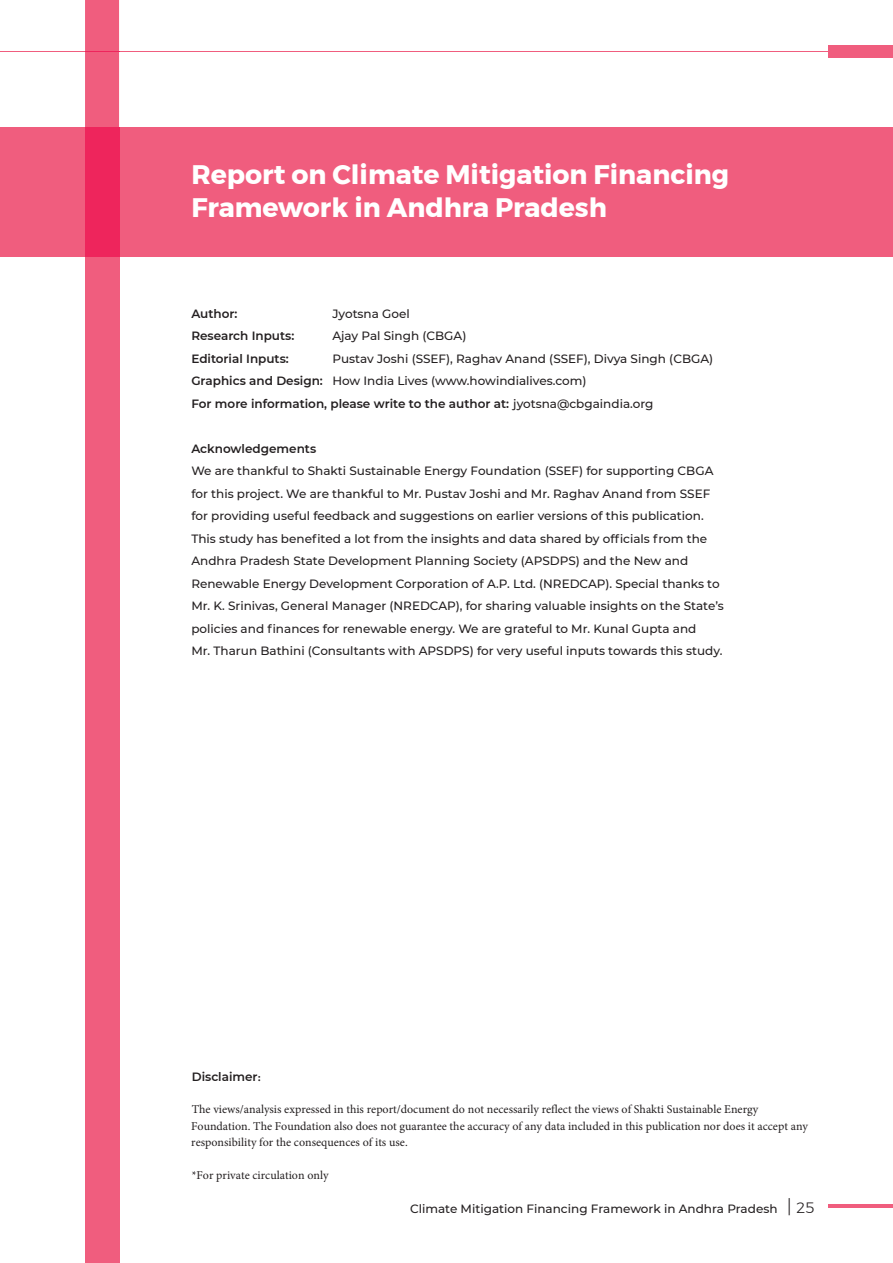
<style>
.page{position:relative;width:893px;height:1263px;background:#fff}
.page>*{position:absolute;margin:0;border:0;box-sizing:border-box;transform-origin:0 0}
.t1{font:700 26.7px/32.2px "Montserrat";color:#fff}
.t2{font:500 12px/22.5px "Montserrat";color:#231f20}
.t3{font:12px/16.5px "Minion Pro";color:#231f20}
.t4{font:600 12px "Montserrat";color:#231f20}
.s1{font-weight:600}
.s2{font-family:"Minion Pro";font-weight:700}
.s3{font-weight:300;font-size:18px}
.s4{font-weight:300;font-size:15px}
</style>
<div class="page">
<hr style="left:0;top:51px;width:843px;height:1px;background:#f05d7e">
<div style="left:828px;top:45px;width:65px;height:13px;background:#f05d7e"></div>
<hr style="left:828px;top:1205px;width:65px;height:3px;background:#f05d7e">
<div style="left:0;top:127px;width:893px;height:130px;background:#f05d7e"></div>
<div style="left:85px;top:0;width:34px;height:127px;background:#f05d7e"></div>
<hr style="left:85px;top:51px;width:34px;height:1px;background:#ee255c">
<div style="left:85px;top:257px;width:34px;height:1006px;background:#f05d7e"></div>
<div style="left:85px;top:127px;width:34px;height:130px;background:#ee255c"></div>
<h1 class="t1" style="left:191px;top:159px;width:539px">Report on Climate Mitigation Financing<br>Framework in Andhra Pradesh</h1>
<p class="t4" style="left:191px;top:305px;width:48px">Author:</p>
<p class="t2" style="left:332px;top:302px;width:79px">Jyotsna Goel</p>
<p class="t4" style="left:191px;top:327px;width:104px">Research Inputs:</p>
<p class="t2" style="left:332px;top:324px;width:136px">Ajay Pal Singh (CBGA)</p>
<p class="t4" style="left:191px;top:350px;width:99px">Editorial Inputs:</p>
<p class="t2" style="left:191px;top:347px;width:523px;text-indent:141px">Pustav Joshi (SSEF), Raghav Anand (SSEF), Divya Singh (CBGA)<br><span class="s1">Graphics and Design:</span> How India Lives (www.howindialives.com)<br><span class="s1">For more information, please write to the author at:</span> jyotsna@cbgaindia.org</p>
<p class="t4" style="left:191px;top:440px;width:126px">Acknowledgements</p>
<p class="t2" style="left:191px;top:459px;width:534px">We are thankful to Shakti Sustainable Energy Foundation (SSEF) for supporting CBGA for this project. We are thankful to Mr. Pustav Joshi and Mr. Raghav Anand from SSEF for providing useful feedback and suggestions on earlier versions of this publication.<br>This study has benefited a lot from the insights and data shared by officials from the Andhra Pradesh State Development Planning Society (APSDPS) and the New and Renewable Energy Development Corporation of A.P. Ltd. (NREDCAP). Special thanks to Mr. K. Srinivas, General Manager (NREDCAP), for sharing valuable insights on the State’s policies and finances for renewable energy. We are grateful to Mr. Kunal Gupta and<br>Mr. Tharun Bathini (Consultants with APSDPS) for very useful inputs towards this study.</p>
<p class="t4" style="left:192px;top:1068px;width:70px">Disclaimer<span class="s2">:</span></p>
<p class="t3" style="left:191px;top:1101px;width:618px">The views/analysis expressed in this report/document do not necessarily reflect the views of Shakti Sustainable Energy<br>Foundation. The Foundation also does not guarantee the accuracy of any data included in this publication nor does it accept any responsibility for the consequences of its use.</p>
<p class="t3" style="left:192px;top:1167px;width:138px">*For private circulation only</p>
<p class="t2" style="left:410px;top:1197px;width:406px">Climate Mitigation Financing Framework in Andhra Pradesh <span class="s3">|</span> <span class="s4">25</span></p>
</div>
